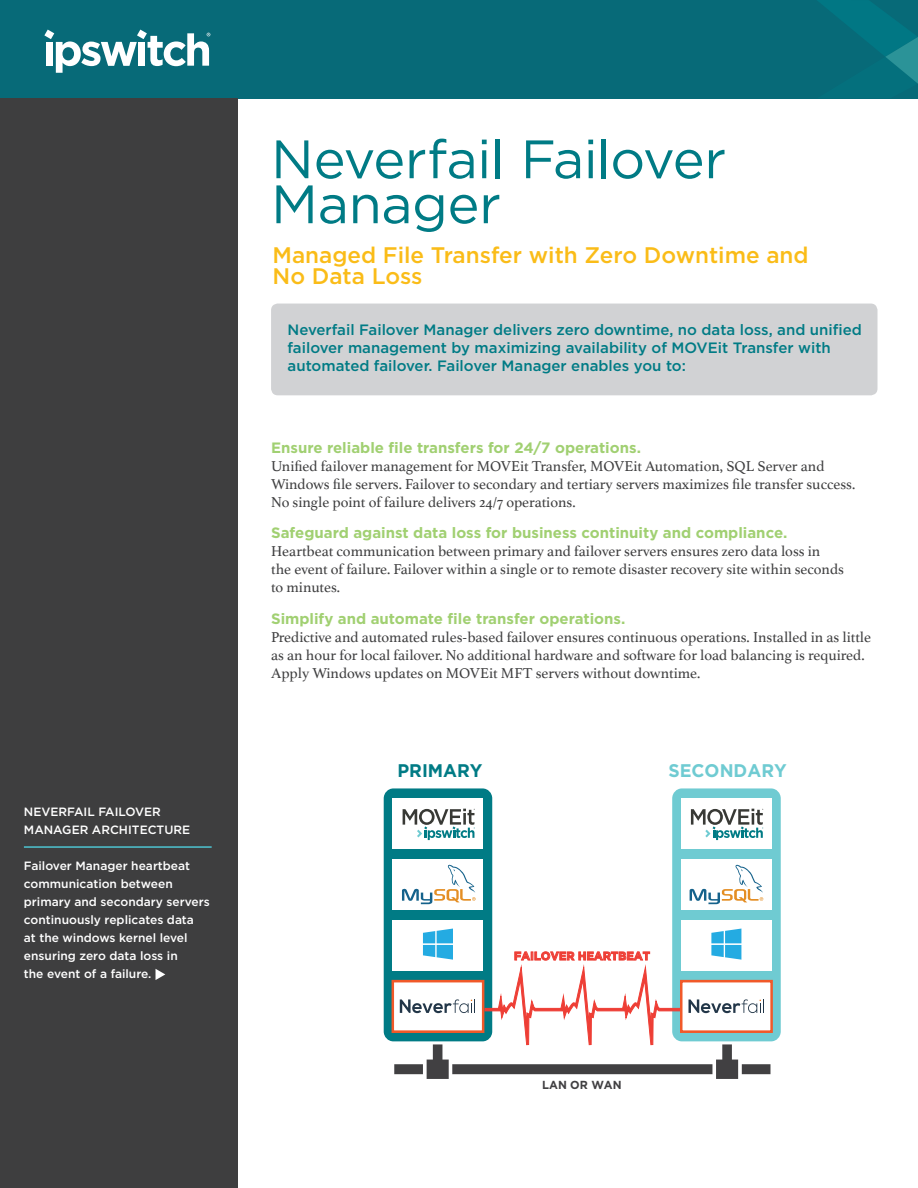
<style>
.page{position:relative;width:918px;height:1188px;background:#fff}
.page>*{position:absolute;margin:0;border:0;box-sizing:border-box;transform-origin:0 0}
.t1{font:54px "Gotham";letter-spacing:-.01em;color:#007b85}
.t2{font:500 22.5px/21px "Gotham";color:#fabc18}
.t3{font:700 18.3px "Gotham";color:#6fcbd2;scale:.96 1}
.t4{font:700 18.3px "Gotham";color:#007b85;scale:.96 1}
.t5{font:15px/18px "Athelas";color:#3e3e3f}
.t6{font:500 15px/18px "Gotham";color:#007b85}
.t7{font:700 15px "Gotham";color:#a1d072}
.t8{font:500 12px/18px "Gotham";color:#fff}
.t9{font:700 11.7px "Gotham";color:#ee3e35;scale:.96 1}
.t10{font:700 11.7px "Gotham";color:#414042;scale:.96 1}
</style>
<div class="page">
<div style="left:0;top:0;width:918px;height:98px;background:#076a78"></div>
<div style="left:271px;top:304px;width:607px;height:91px;background:#d1d2d4;border-radius:7px"></div>
<svg style="left:818px;top:0;width:100px;height:84px"></svg>
<div style="left:0;top:98px;width:237px;height:1090px;background:#3e3e3f"></div>
<hr style="left:24px;top:846px;width:188px;height:2px;background:#4dc4d1">
<div style="left:384px;top:788px;width:108px;height:253px;background:#007b85;border-radius:10px"></div>
<div style="left:672px;top:788px;width:109px;height:253px;background:#6fcbd2;border-radius:10px"></div>
<div style="left:393px;top:798px;width:90px;height:51px;background:#fff"></div>
<div style="left:393px;top:859px;width:90px;height:51px;background:#fff"></div>
<div style="left:393px;top:920px;width:90px;height:51px;background:#fff"></div>
<div style="left:392px;top:980px;width:92px;height:53px;border:3px solid #f15929"></div>
<svg style="left:423px;top:929px;width:30px;height:31px"></svg>
<svg style="left:402px;top:864px;width:74px;height:40px"></svg>
<div style="left:681px;top:798px;width:91px;height:51px;background:#fff"></div>
<div style="left:681px;top:859px;width:91px;height:51px;background:#fff"></div>
<div style="left:681px;top:920px;width:91px;height:51px;background:#fff"></div>
<div style="left:680px;top:980px;width:93px;height:53px;border:3px solid #f15929"></div>
<svg style="left:711px;top:929px;width:30px;height:31px"></svg>
<svg style="left:690px;top:864px;width:73px;height:40px"></svg>
<svg style="left:515px;top:952px;width:135px;height:8px"></svg>
<svg style="left:394px;top:966px;width:376px;height:113px"></svg>
<svg style="left:691px;top:809px;width:72px;height:31px"></svg>
<svg style="left:403px;top:809px;width:72px;height:31px"></svg>
<svg style="left:156px;top:969px;width:9px;height:11px"></svg>
<svg style="left:44px;top:30px;width:166px;height:43px"></svg>
<p class="t8" style="left:24px;top:802px;width:168px">NEVERFAIL FAILOVER<br>MANAGER ARCHITECTURE</p>
<p class="t8" style="left:24px;top:856px;width:187px">Failover Manager heartbeat communication between primary and secondary servers continuously replicates data<br>at the windows kernel level ensuring zero data loss in<br>the event of a failure.</p>
<p class="t1" style="left:271px;top:129px;width:457px">Neverfail Failover</p>
<p class="t1" style="left:271px;top:174px;width:231px">Manager</p>
<p class="t2" style="left:273px;top:244px;width:538px">Managed File Transfer with Zero Downtime and<br>No Data Loss</p>
<p class="t6" style="left:288px;top:320px;width:576px">Neverfail Failover Manager delivers zero downtime, no data loss, and unified failover management by maximizing availability of MOVEit Transfer with automated failover. Failover Manager enables you to:</p>
<p class="t7" style="left:271px;top:439px;width:371px">Ensure reliable file transfers for 24/7 operations.</p>
<p class="t5" style="left:271px;top:456px;width:586px">Unified failover management for MOVEit Transfer, MOVEit Automation, SQL Server and<br>Windows file servers. Failover to secondary and tertiary servers maximizes file transfer success.<br>No single point of failure delivers 24/7 operations.</p>
<p class="t7" style="left:271px;top:524px;width:518px">Safeguard against data loss for business continuity and compliance.</p>
<p class="t5" style="left:271px;top:542px;width:575px">Heartbeat communication between primary and failover servers ensures zero data loss in the event of failure. Failover within a single or to remote disaster recovery site within seconds to minutes.</p>
<p class="t7" style="left:271px;top:610px;width:356px">Simplify and automate file transfer operations.</p>
<p class="t5" style="left:271px;top:627px;width:602px">Predictive and automated rules-based failover ensures continuous operations. Installed in as little as an hour for local failover. No additional hardware and software for load balancing is required.<br>Apply Windows updates on MOVEit MFT servers without downtime.</p>
<p class="t4" style="left:397px;top:760px;width:90px">PRIMARY</p>
<p class="t3" style="left:669px;top:760px;width:125px">SECONDARY</p>
<p class="t9" style="left:514px;top:949px;width:143px">FAILOVER HEARTBEAT</p>
<p class="t10" style="left:542px;top:1079px;width:84px">LAN OR WAN</p>
</div>
